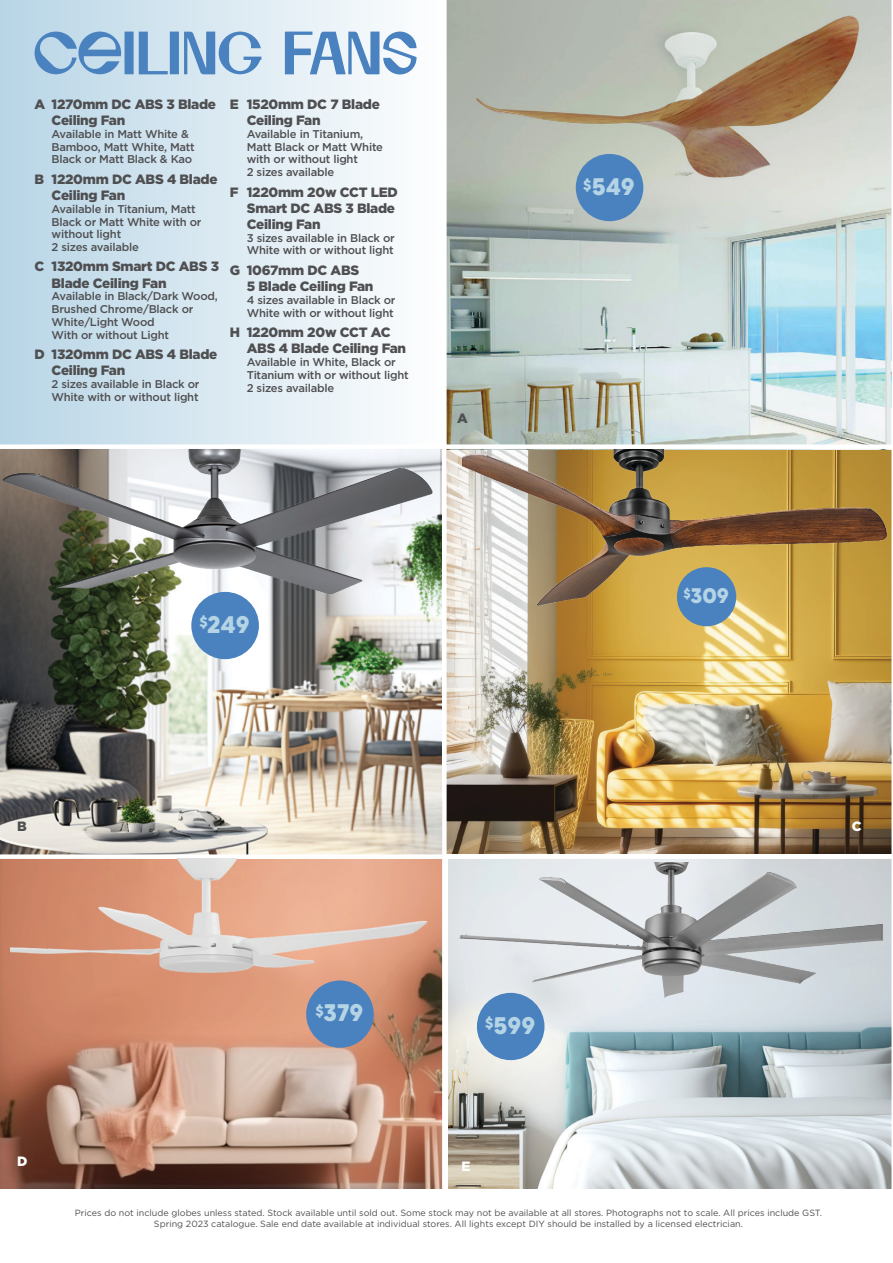
<style>
.page{position:relative;width:893px;height:1263px;background:#fff}
.page>*{position:absolute;margin:0;border:0;box-sizing:border-box;transform-origin:0 0}
.t1{font:22.2px "Cocogoose Pro";color:#b4d3e5}
.t2{font:19.5px "Cocogoose Pro";color:#b4d3e5}
.t3{font:900 13.5px/16.2px "Gotham";letter-spacing:-.02em;color:#4f4f51}
.t4{font:900 13.5px "Gotham";color:#fff}
.t5{font:500 11.25px/12.8px "Gotham";letter-spacing:-.02em;color:#4f4f51}
.description{font:9px/10.8px "Gotham";color:#4f4f51;text-align:center}
</style>
<div class="page">
<img style="left:0;top:859px;width:442px;height:329px">
<img style="left:0;top:449px;width:442px;height:405px">
<img style="left:1px;top:449px;width:441px;height:149px">
<img style="left:449px;top:859px;width:442px;height:329px">
<img style="left:447px;top:450px;width:444px;height:403px">
<img style="left:447px;top:0;width:444px;height:450px">
<div style="left:0;top:0;width:442px;height:449px;background:linear-gradient(to right,#b8d5e6,#fdfefe)"></div>
<div style="left:0;top:444px;width:893px;height:5px;background:#fff"></div>
<svg style="left:35px;top:32px;width:382px;height:42px;background:#9bbcdb"></svg>
<img style="left:10px;top:859px;width:433px;height:127px">
<img style="left:462px;top:450px;width:429px;height:267px">
<img style="left:442px;top:862px;width:450px;height:194px">
<img style="left:839px;top:0;width:53px;height:157px">
<div style="left:576px;top:154px;width:67px;height:67px;background:#4982bf;border-radius:50%"></div>
<div style="left:477px;top:993px;width:67px;height:67px;background:#4982bf;border-radius:50%"></div>
<div style="left:306px;top:980px;width:68px;height:68px;background:#4982bf;border-radius:50%"></div>
<div style="left:191px;top:592px;width:68px;height:67px;background:#4982bf;border-radius:50%"></div>
<div style="left:677px;top:567px;width:59px;height:59px;background:#4982bf;border-radius:50%"></div>
<p class="t3" style="left:52px;top:96px;width:166px;text-indent:-17px">A 1270mm DC ABS 3 Blade<br>Ceiling Fan</p>
<p class="t5" style="left:52px;top:127px;width:145px">Available in Matt White &amp;<br>Bamboo, Matt White, Matt<br>Black or Matt Black &amp; Kao</p>
<p class="t3" style="left:52px;top:171px;width:167px;text-indent:-17px">B 1220mm DC ABS 4 Blade<br>Ceiling Fan</p>
<p class="t5" style="left:52px;top:202px;width:151px">Available in Titanium, Matt<br>Black or Matt White with or without light<br>2 sizes available</p>
<p class="t3" style="left:52px;top:258px;width:169px;text-indent:-17px">C 1320mm Smart DC ABS 3<br>Blade Ceiling Fan</p>
<p class="t5" style="left:52px;top:290px;width:168px">Available in Black/Dark Wood,<br>Brushed Chrome/Black or<br>White/Light Wood<br>With or without Light</p>
<p class="t3" style="left:52px;top:346px;width:167px;text-indent:-17px">D 1320mm DC ABS 4 Blade<br>Ceiling Fan</p>
<p class="t5" style="left:52px;top:378px;width:149px">2 sizes available in Black or<br>White with or without light</p>
<p class="t3" style="left:247px;top:96px;width:135px;text-indent:-17px">E 1520mm DC 7 Blade<br>Ceiling Fan</p>
<p class="t5" style="left:247px;top:127px;width:138px">Available in Titanium,<br>Matt Black or Matt White with or without light<br>2 sizes available</p>
<p class="t3" style="left:247px;top:184px;width:153px;text-indent:-17px">F 1220mm 20w CCT LED<br>Smart DC ABS 3 Blade<br>Ceiling Fan</p>
<p class="t5" style="left:247px;top:231px;width:150px">3 sizes available in Black or<br>White with or without light</p>
<p class="t3" style="left:247px;top:262px;width:128px;text-indent:-17px">G 1067mm DC ABS<br>5 Blade Ceiling Fan</p>
<p class="t5" style="left:247px;top:293px;width:150px">4 sizes available in Black or<br>White with or without light</p>
<p class="t3" style="left:247px;top:324px;width:161px;text-indent:-17px">H 1220mm 20w CCT AC<br>ABS 4 Blade Ceiling Fan</p>
<p class="t5" style="left:247px;top:355px;width:163px">Available in White, Black or<br>Titanium with or without light<br>2 sizes available</p>
<p class="t3" style="left:457px;top:409px;width:12px">A</p>
<p class="t1" style="left:200px;top:606px;width:52px"><sup>$</sup>249</p>
<p class="t1" style="left:583px;top:168px;width:53px"><sup>$</sup>549</p>
<p class="t2" style="left:683px;top:580px;width:47px"><sup>$</sup>309</p>
<p class="t3" style="left:17px;top:818px;width:11px">B</p>
<p class="t4" style="left:852px;top:817px;width:11px">C</p>
<p class="t1" style="left:316px;top:995px;width:49px"><sup>$</sup>379</p>
<p class="t1" style="left:485px;top:1007px;width:52px"><sup>$</sup>599</p>
<p class="t4" style="left:17px;top:1152px;width:12px">D</p>
<p class="t4" style="left:461px;top:1156px;width:11px">E</p>
<p class="description" style="left:75px;top:1207px;width:749px">Prices do not include globes unless stated. Stock available until sold out. Some stock may not be available at all stores. Photographs not to scale. All prices include GST.<br>Spring 2023 catalogue. Sale end date available at individual stores. All lights except DIY should be installed by a licensed electrician.</p>
</div>
